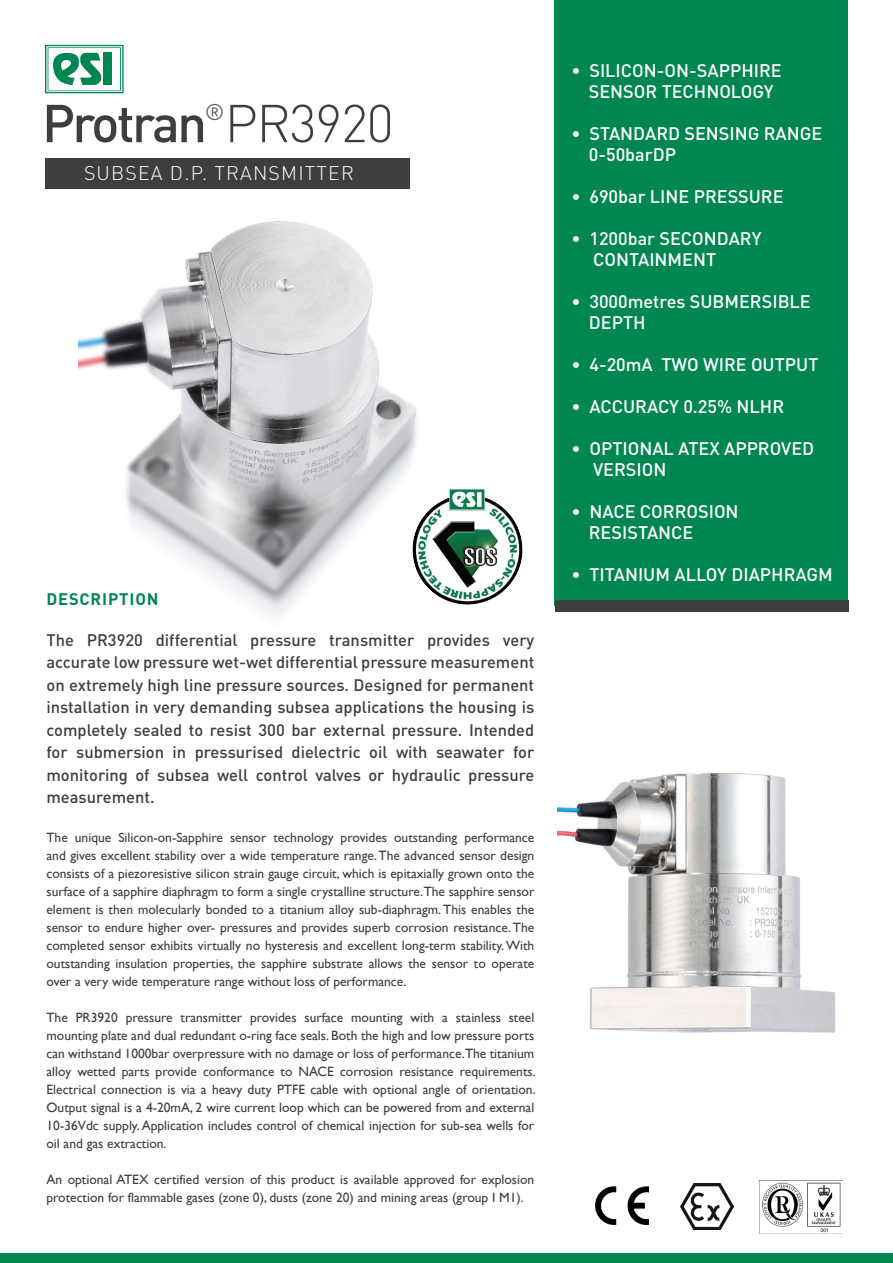
<style>
.page{position:relative;width:893px;height:1263px;background:#fff}
.page>*{position:absolute;margin:0;border:0;box-sizing:border-box;transform-origin:0 0}
.t1{font:500 52.5px "DINOT";letter-spacing:-.05em;color:#3e3e3f}
.t2{font:22.5px "DINOT";color:#5f5f62}
.t3{font:300 19.5px "DINOT";letter-spacing:.06em;color:#fff}
.t4{font:500 18px "DINOT";color:#fff}
.t5{font:500 16.5px/22.5px "DINOT";color:#3e3e3f;text-align:justify}
.t6{font:700 16.5px "DINOT";letter-spacing:.05em;color:#008751}
.t7{font:13.5px/18px "Gill Sans";color:#3e3e3f;text-align:justify}
.s1{font-weight:300}
</style>
<div class="page">
<img style="left:79px;top:221px;width:338px;height:396px">
<div style="left:555px;top:0;width:293px;height:606px;background:#008751"></div>
<img style="left:558px;top:773px;width:278px;height:260px">
<div style="left:46px;top:158px;width:364px;height:31px;background:#3e3e3f"></div>
<div style="left:555px;top:600px;width:293px;height:12px;background:#3e3e3f"></div>
<div style="left:0;top:1254px;width:893px;height:9px;background:#008751"></div>
<svg style="left:45px;top:45px;width:79px;height:48px"></svg>
<img style="left:412px;top:489px;width:111px;height:117px">
<img style="left:596px;top:1187px;width:53px;height:38px">
<img style="left:680px;top:1184px;width:53px;height:46px">
<img style="left:759px;top:1181px;width:82px;height:52px">
<p class="t1" style="left:42px;top:88px;width:353px">Protran <span class="s1">PR3920</span></p>
<p class="t2" style="left:205px;top:97px;width:21px">®</p>
<p class="t3" style="left:84px;top:160px;width:271px">SUBSEA D.P. TRANSMITTER</p>
<p class="t6" style="left:46px;top:588px;width:114px">DESCRIPTION</p>
<p class="t5" style="left:46px;top:628px;width:489px">The PR3920 differential pressure transmitter provides very accurate low pressure wet-wet differential pressure measurement on extremely high line pressure sources. Designed for permanent installation in very demanding subsea applications the housing is completely sealed to resist 300 bar external pressure. Intended for submersion in pressurised dielectric oil with seawater for monitoring of subsea well control valves or hydraulic pressure measurement.</p>
<p class="t7" style="left:46px;top:828px;width:489px">The unique Silicon-on-Sapphire sensor technology provides outstanding performance and gives excellent stability over a wide temperature range. The advanced sensor design consists of a piezoresistive silicon strain gauge circuit, which is epitaxially grown onto the surface of a sapphire diaphragm to form a single crystalline structure.The sapphire sensor element is then molecularly bonded to a titanium alloy sub-diaphragm. This enables the sensor to endure higher over- pressures and provides superb corrosion resistance. The completed sensor exhibits virtually no hysteresis and excellent long-term stability. With outstanding insulation properties, the sapphire substrate allows the sensor to operate over a very wide temperature range without loss of performance.</p>
<p class="t7" style="left:46px;top:1008px;width:491px">The PR3920 pressure transmitter provides surface mounting with a stainless steel mounting plate and dual redundant o-ring face seals. Both the high and low pressure ports can withstand 1000bar overpressure with no damage or loss of performance.The titanium alloy wetted parts provide conformance to NACE corrosion resistance requirements.<br>Electrical connection is via a heavy duty PTFE cable with optional angle of orientation.<br>Output signal is a 4-20mA, 2 wire current loop which can be powered from and external 10-36Vdc supply. Application includes control of chemical injection for sub-sea wells for oil and gas extraction.</p>
<p class="t7" style="left:46px;top:1170px;width:489px">An optional ATEX certified version of this product is available approved for explosion protection for flammable gases (zone 0), dusts (zone 20) and mining areas (group I M1).</p>
<p class="t4" style="left:572px;top:58px;width:212px">• SILICON-ON-SAPPHIRE</p>
<p class="t4" style="left:589px;top:79px;width:186px">SENSOR TECHNOLOGY</p>
<p class="t4" style="left:572px;top:121px;width:252px">• STANDARD SENSING RANGE</p>
<p class="t4" style="left:589px;top:142px;width:89px">0-50barDP</p>
<p class="t4" style="left:572px;top:184px;width:214px">• 690bar LINE PRESSURE</p>
<p class="t4" style="left:572px;top:226px;width:191px">• 1200bar SECONDARY</p>
<p class="t4" style="left:593px;top:247px;width:125px">CONTAINMENT</p>
<p class="t4" style="left:572px;top:289px;width:241px">• 3000metres SUBMERSIBLE</p>
<p class="t4" style="left:589px;top:310px;width:58px">DEPTH</p>
<p class="t4" style="left:572px;top:352px;width:248px">• 4-20mA TWO WIRE OUTPUT</p>
<p class="t4" style="left:572px;top:394px;width:214px">• ACCURACY 0.25% NLHR</p>
<p class="t4" style="left:572px;top:436px;width:244px">• OPTIONAL ATEX APPROVED</p>
<p class="t4" style="left:593px;top:457px;width:75px">VERSION</p>
<p class="t4" style="left:572px;top:499px;width:169px">• NACE CORROSION</p>
<p class="t4" style="left:589px;top:520px;width:106px">RESISTANCE</p>
<p class="t4" style="left:572px;top:562px;width:263px">• TITANIUM ALLOY DIAPHRAGM</p>
</div>
